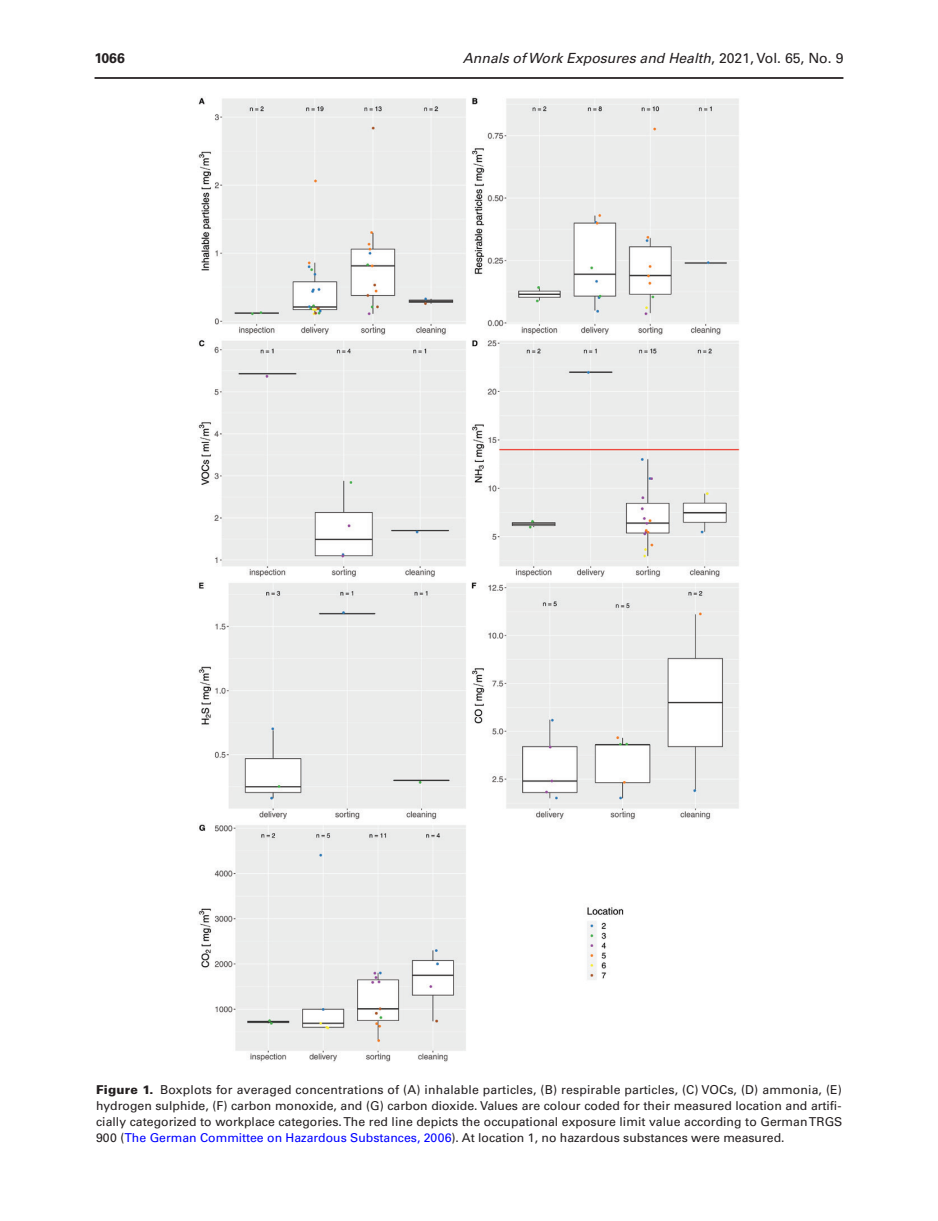
<style>
.page{position:relative;width:938px;height:1221px;background:#fff}
.page>*{position:absolute;margin:0;border:0;box-sizing:border-box;transform-origin:0 0}
.t1{font:italic 14px "Univers LT Std";color:#231f20}
.t2{font:700 14px "Univers LT Std";color:#231f20}
.t3{font:12.25px/15.8px "Univers LT Std";color:#231f20;text-align:justify}
.s1{font-style:normal}
.s2{font-weight:900}
.s3{color:#00f}
</style>
<div class="page">
<img style="left:198px;top:97px;width:542px;height:965px">
<hr style="left:94px;top:77px;width:749px;height:2px;background:#231f20">
<p class="t2" style="left:94px;top:50px;width:32px">1066</p>
<p class="t1" style="left:463px;top:50px;width:382px">Annals of Work Exposures and Health<span class="s1">, 2021, Vol. 65, No. 9</span></p>
<p class="t3" style="left:96px;top:1081px;width:748px"><span class="s2">Figure 1.</span> Boxplots for averaged concentrations of (A) inhalable particles, (B) respirable particles, (C) VOCs, (D) ammonia, (E) hydrogen sulphide, (F) carbon monoxide, and (G) carbon dioxide. Values are colour coded for their measured location and artifi&shy;cially categorized to workplace categories. The red line depicts the occupational exposure limit value according to German TRGS 900 (<span class="s3">The German Committee on Hazardous Substances, 2006</span>). At location 1, no hazardous substances were measured.</p>
</div>
